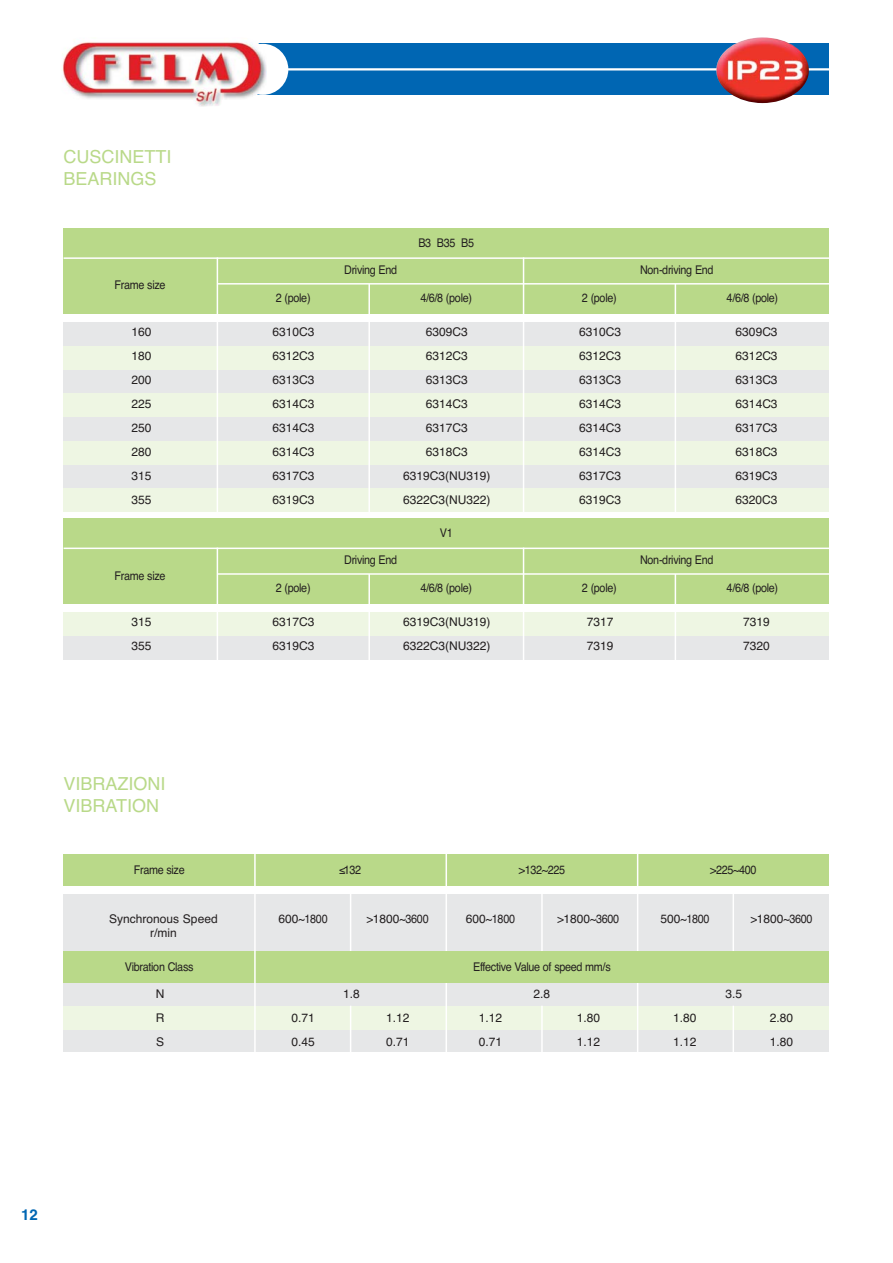
<style>
.page{position:relative;width:893px;height:1263px;background:#fff}
.page>*{position:absolute;margin:0;border:0;box-sizing:border-box;transform-origin:0 0}
.t1{font:18px/21.6px "Helvetica";color:#b9d989}
.t2{font:700 15px "Helvetica";color:#0066b3}
.t3{font:12px "Helvetica";color:#231f20}
.t4{font:12px "Helvetica";color:#231f20;scale:.9 1}
.t5{font:12px "Helvetica";letter-spacing:-.03em;color:#231f20;scale:.9 1}
</style>
<div class="page">
<div style="left:226px;top:44px;width:603px;height:51px;background:#0066b3"></div>
<hr style="left:64px;top:68px;width:765px;height:2px;background:#fff">
<div style="left:237px;top:44px;width:51px;height:51px;background:#fff;border-radius:50%"></div>
<img style="left:62px;top:42px;width:205px;height:65px">
<img style="left:716px;top:37px;width:93px;height:66px;border-radius:50%">
<div style="left:64px;top:322px;width:765px;height:184px;background:#e6e7e8"></div>
<div style="left:64px;top:346px;width:765px;height:24px;background:#eef6e3"></div>
<div style="left:64px;top:393px;width:765px;height:24px;background:#eef6e3"></div>
<div style="left:64px;top:441px;width:765px;height:24px;background:#eef6e3"></div>
<div style="left:64px;top:488px;width:765px;height:24px;background:#eef6e3"></div>
<div style="left:64px;top:228px;width:765px;height:86px;background:#b9d989"></div>
<hr style="left:64px;top:257px;width:765px;height:2px;background:#fff">
<hr style="left:217px;top:283px;width:612px;height:2px;background:#fff">
<hr style="left:217px;top:257px;width:1px;height:263px;background:#fff">
<hr style="left:368px;top:284px;width:2px;height:236px;background:#fff">
<hr style="left:523px;top:257px;width:1px;height:263px;background:#fff">
<hr style="left:675px;top:284px;width:1px;height:236px;background:#fff">
<div style="left:64px;top:612px;width:765px;height:47px;background:#e6e7e8"></div>
<div style="left:64px;top:612px;width:765px;height:24px;background:#eef6e3"></div>
<div style="left:64px;top:518px;width:765px;height:86px;background:#b9d989"></div>
<hr style="left:64px;top:548px;width:765px;height:1px;background:#fff">
<hr style="left:217px;top:573px;width:612px;height:2px;background:#fff">
<hr style="left:217px;top:548px;width:1px;height:121px;background:#fff">
<hr style="left:368px;top:574px;width:2px;height:95px;background:#fff">
<hr style="left:523px;top:548px;width:1px;height:118px;background:#fff">
<hr style="left:675px;top:574px;width:1px;height:95px;background:#fff">
<div style="left:64px;top:894px;width:765px;height:158px;background:#e6e7e8"></div>
<div style="left:64px;top:1006px;width:765px;height:24px;background:#eef6e3"></div>
<div style="left:64px;top:855px;width:765px;height:31px;background:#b9d989"></div>
<hr style="left:350px;top:890px;width:1px;height:66px;background:#fff">
<hr style="left:541px;top:890px;width:2px;height:85px;background:#fff">
<hr style="left:733px;top:890px;width:1px;height:82px;background:#fff">
<hr style="left:350px;top:1006px;width:1px;height:65px;background:#fff">
<hr style="left:541px;top:1006px;width:2px;height:84px;background:#fff">
<hr style="left:733px;top:1006px;width:1px;height:81px;background:#fff">
<hr style="left:446px;top:851px;width:1px;height:284px;background:#fff">
<hr style="left:637px;top:851px;width:1px;height:284px;background:#fff">
<div style="left:64px;top:951px;width:765px;height:31px;background:#b9d989"></div>
<hr style="left:254px;top:851px;width:2px;height:284px;background:#fff">
<h1 class="t1" style="left:64px;top:148px;width:109px">CUSCINETTI<br>BEARINGS</h1>
<p class="t5" style="left:115px;top:281px;width:58px">Frame size</p>
<p class="t4" style="left:418px;top:238px;width:64px">B3 B35 B5</p>
<p class="t5" style="left:344px;top:265px;width:60px">Driving End</p>
<p class="t5" style="left:640px;top:265px;width:83px">Non-driving End</p>
<p class="t4" style="left:276px;top:293px;width:40px">2 (pole)</p>
<p class="t4" style="left:420px;top:293px;width:59px">4/6/8 (pole)</p>
<p class="t4" style="left:582px;top:293px;width:40px">2 (pole)</p>
<p class="t4" style="left:727px;top:293px;width:59px">4/6/8 (pole)</p>
<p class="t3" style="left:132px;top:327px;width:22px">160</p>
<p class="t3" style="left:273px;top:327px;width:44px">6310C3</p>
<p class="t3" style="left:426px;top:327px;width:44px">6309C3</p>
<p class="t3" style="left:579px;top:327px;width:44px">6310C3</p>
<p class="t3" style="left:736px;top:327px;width:44px">6309C3</p>
<p class="t3" style="left:132px;top:351px;width:22px">180</p>
<p class="t3" style="left:273px;top:351px;width:44px">6312C3</p>
<p class="t3" style="left:426px;top:351px;width:44px">6312C3</p>
<p class="t3" style="left:579px;top:351px;width:44px">6312C3</p>
<p class="t3" style="left:736px;top:351px;width:44px">6312C3</p>
<p class="t3" style="left:132px;top:375px;width:22px">200</p>
<p class="t3" style="left:273px;top:375px;width:44px">6313C3</p>
<p class="t3" style="left:426px;top:375px;width:44px">6313C3</p>
<p class="t3" style="left:579px;top:375px;width:44px">6313C3</p>
<p class="t3" style="left:736px;top:375px;width:44px">6313C3</p>
<p class="t3" style="left:132px;top:399px;width:22px">225</p>
<p class="t3" style="left:273px;top:399px;width:44px">6314C3</p>
<p class="t3" style="left:426px;top:399px;width:44px">6314C3</p>
<p class="t3" style="left:579px;top:399px;width:44px">6314C3</p>
<p class="t3" style="left:736px;top:399px;width:44px">6314C3</p>
<p class="t3" style="left:132px;top:423px;width:22px">250</p>
<p class="t3" style="left:273px;top:423px;width:44px">6314C3</p>
<p class="t3" style="left:426px;top:423px;width:44px">6317C3</p>
<p class="t3" style="left:579px;top:423px;width:44px">6314C3</p>
<p class="t3" style="left:736px;top:423px;width:44px">6317C3</p>
<p class="t3" style="left:132px;top:447px;width:22px">280</p>
<p class="t3" style="left:273px;top:447px;width:44px">6314C3</p>
<p class="t3" style="left:426px;top:447px;width:44px">6318C3</p>
<p class="t3" style="left:579px;top:447px;width:44px">6314C3</p>
<p class="t3" style="left:736px;top:447px;width:44px">6318C3</p>
<p class="t3" style="left:132px;top:471px;width:22px">315</p>
<p class="t3" style="left:273px;top:471px;width:44px">6317C3</p>
<p class="t3" style="left:403px;top:471px;width:89px">6319C3(NU319)</p>
<p class="t3" style="left:579px;top:471px;width:44px">6317C3</p>
<p class="t3" style="left:736px;top:471px;width:44px">6319C3</p>
<p class="t3" style="left:132px;top:495px;width:22px">355</p>
<p class="t3" style="left:273px;top:495px;width:44px">6319C3</p>
<p class="t3" style="left:403px;top:495px;width:89px">6322C3(NU322)</p>
<p class="t3" style="left:579px;top:495px;width:44px">6319C3</p>
<p class="t3" style="left:736px;top:495px;width:44px">6320C3</p>
<p class="t4" style="left:440px;top:528px;width:16px">V1</p>
<p class="t5" style="left:115px;top:571px;width:58px">Frame size</p>
<p class="t5" style="left:344px;top:555px;width:60px">Driving End</p>
<p class="t5" style="left:640px;top:555px;width:83px">Non-driving End</p>
<p class="t4" style="left:276px;top:583px;width:40px">2 (pole)</p>
<p class="t4" style="left:420px;top:583px;width:59px">4/6/8 (pole)</p>
<p class="t4" style="left:582px;top:583px;width:40px">2 (pole)</p>
<p class="t4" style="left:727px;top:583px;width:59px">4/6/8 (pole)</p>
<p class="t3" style="left:132px;top:618px;width:22px">315</p>
<p class="t3" style="left:273px;top:618px;width:44px">6317C3</p>
<p class="t3" style="left:403px;top:618px;width:89px">6319C3(NU319)</p>
<p class="t3" style="left:587px;top:618px;width:28px">7317</p>
<p class="t3" style="left:743px;top:618px;width:28px">7319</p>
<p class="t3" style="left:132px;top:642px;width:22px">355</p>
<p class="t3" style="left:273px;top:642px;width:44px">6319C3</p>
<p class="t3" style="left:403px;top:642px;width:89px">6322C3(NU322)</p>
<p class="t3" style="left:587px;top:642px;width:28px">7319</p>
<p class="t3" style="left:743px;top:642px;width:28px">7320</p>
<h1 class="t1" style="left:64px;top:775px;width:104px">VIBRAZIONI<br>VIBRATION</h1>
<p class="t5" style="left:134px;top:866px;width:58px">Frame size</p>
<p class="t4" style="left:339px;top:866px;width:26px">≤132</p>
<p class="t4" style="left:519px;top:866px;width:53px">&gt;132~225</p>
<p class="t4" style="left:710px;top:866px;width:53px">&gt;225~400</p>
<p class="t3" style="left:109px;top:914px;width:110px">Synchronous Speed</p>
<p class="t3" style="left:279px;top:914px;width:51px">600~1800</p>
<p class="t4" style="left:367px;top:914px;width:70px">&gt;1800~3600</p>
<p class="t3" style="left:466px;top:914px;width:51px">600~1800</p>
<p class="t4" style="left:557px;top:914px;width:70px">&gt;1800~3600</p>
<p class="t3" style="left:660px;top:914px;width:51px">500~1800</p>
<p class="t4" style="left:751px;top:914px;width:70px">&gt;1800~3600</p>
<p class="t3" style="left:150px;top:928px;width:28px">r/min</p>
<p class="t5" style="left:125px;top:962px;width:78px">Vibration Class</p>
<p class="t5" style="left:473px;top:962px;width:154px">Effective Value of speed mm/s</p>
<p class="t3" style="left:156px;top:989px;width:10px">N</p>
<p class="t3" style="left:343px;top:989px;width:18px">1.8</p>
<p class="t3" style="left:534px;top:989px;width:18px">2.8</p>
<p class="t3" style="left:726px;top:989px;width:18px">3.5</p>
<p class="t3" style="left:156px;top:1013px;width:10px">R</p>
<p class="t3" style="left:291px;top:1013px;width:25px">0.71</p>
<p class="t3" style="left:386px;top:1013px;width:25px">1.12</p>
<p class="t3" style="left:479px;top:1013px;width:25px">1.12</p>
<p class="t3" style="left:577px;top:1013px;width:25px">1.80</p>
<p class="t3" style="left:673px;top:1013px;width:25px">1.80</p>
<p class="t3" style="left:770px;top:1013px;width:25px">2.80</p>
<p class="t3" style="left:156px;top:1037px;width:10px">S</p>
<p class="t3" style="left:291px;top:1037px;width:25px">0.45</p>
<p class="t3" style="left:386px;top:1037px;width:25px">0.71</p>
<p class="t3" style="left:479px;top:1037px;width:25px">0.71</p>
<p class="t3" style="left:577px;top:1037px;width:25px">1.12</p>
<p class="t3" style="left:673px;top:1037px;width:25px">1.12</p>
<p class="t3" style="left:770px;top:1037px;width:25px">1.80</p>
<p class="t2" style="left:21px;top:1209px;width:18px">12</p>
</div>
